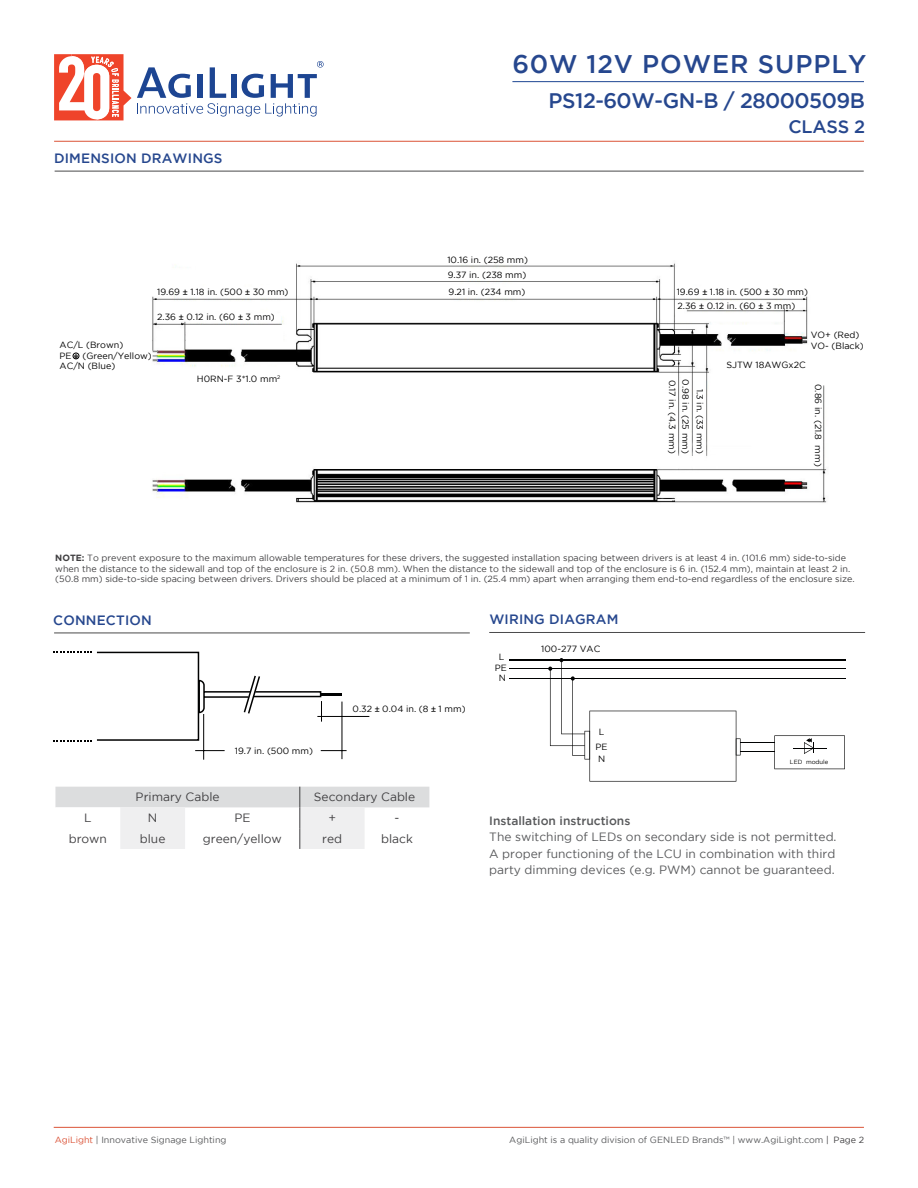
<style>
.page{position:relative;width:918px;height:1188px;background:#fff}
.page>*{position:absolute;margin:0;border:0;box-sizing:border-box;transform-origin:0 0}
.t1{font:500 25.5px "Gotham";letter-spacing:.04em;color:#26478e}
.t2{font:500 21px "Gotham";letter-spacing:-.025em;color:#26478e}
.t3{font:500 18px "Gotham";letter-spacing:-.01em;color:#26478e}
.t4{font:500 13.5px "Gotham";letter-spacing:.015em;color:#26478e}
.t5{font:12px/16.5px "Gotham";color:#58595b;text-align:justify}
.t6{font:12px "Gotham";color:#414042}
.t7{font:500 12px "Gotham";color:#58595b}
.t8{font:9px/10.5px "Gotham";color:#414042}
.t9{font:9px/13.5px "Gotham";color:#000}
.t10{font:9px "Gotham";color:#58595b}
.t11{font:6px "Gotham";color:#000}
.s1{font-family:"Arial"}
.s2{font-weight:700}
.s3{color:#db5337}
.s4{color:#414042}
</style>
<div class="page">
<hr style="left:54px;top:141px;width:810px;height:1px;background:#db5336">
<hr style="left:54px;top:1127px;width:810px;height:1px;background:#db5337">
<svg style="left:137px;top:61px;width:187px;height:56px"></svg>
<svg style="left:54px;top:54px;width:77px;height:66px"></svg>
<img style="left:152px;top:263px;width:675px;height:240px">
<hr style="left:55px;top:171px;width:809px;height:1px;background:#4a4a4b">
<svg style="left:55px;top:787px;width:374px;height:62px"></svg>
<hr style="left:54px;top:633px;width:416px;height:1px;background:#4a4a4b">
<hr style="left:489px;top:632px;width:376px;height:1px;background:#4a4a4b">
<hr style="left:509px;top:659px;width:337px;height:1px;background:#000101">
<hr style="left:509px;top:668px;width:337px;height:1px;background:#000101">
<hr style="left:740px;top:742px;width:35px;height:1px;background:#000101">
<hr style="left:740px;top:751px;width:35px;height:1px;background:#000101">
<svg style="left:774px;top:735px;width:71px;height:34px"></svg>
<div style="left:96px;top:652px;width:103px;height:89px;border:2px solid #000101"></div>
<svg style="left:53px;top:652px;width:39px;height:1px"></svg>
<svg style="left:53px;top:740px;width:39px;height:1px"></svg>
<hr style="left:321px;top:693px;width:21px;height:3px;background:#000101">
<hr style="left:203px;top:714px;width:1px;height:46px;background:#000101">
<hr style="left:195px;top:750px;width:30px;height:1px;background:#000101">
<hr style="left:342px;top:702px;width:1px;height:57px;background:#000101">
<svg style="left:321px;top:750px;width:26px;height:1px"></svg>
<svg style="left:198px;top:674px;width:124px;height:48px"></svg>
<hr style="left:317px;top:716px;width:52px;height:1px;background:#000101">
<hr style="left:509px;top:678px;width:337px;height:1px;background:#000101">
<svg style="left:548px;top:658px;width:193px;height:124px"></svg>
<hr style="left:512px;top:81px;width:352px;height:1px;background:#1d4592">
<svg style="left:73px;top:353px;width:6px;height:6px"></svg>
<h3 class="t4" style="left:54px;top:151px;width:170px">DIMENSION DRAWINGS</h3>
<p class="t9" style="left:157px;top:285px;width:133px">19.69 <span class="s1">±</span> 1.18 in. (500 <span class="s1">±</span> 30 mm)</p>
<p class="t9" style="left:157px;top:310px;width:119px">2.36 <span class="s1">±</span> 0.12 in. (60 <span class="s1">±</span> 3 mm)</p>
<h1 class="t1" style="left:513px;top:49px;width:355px">60W 12V POWER SUPPLY</h1>
<h2 class="t2" style="left:548px;top:89px;width:318px">PS12-60W-GN-B / 28000509B</h2>
<h3 class="t3" style="left:789px;top:116px;width:78px">CLASS 2</h3>
<p class="t9" style="left:447px;top:252px;width:82px;line-height:15.3px">10.16 in. (258 mm)<br>9.37 in. (238 mm)</p>
<p class="t9" style="left:449px;top:285px;width:78px">9.21 in. (234 mm)</p>
<p class="t9" style="left:677px;top:285px;width:133px">19.69 <span class="s1">±</span> 1.18 in. (500 <span class="s1">±</span> 30 mm)<br>2.36 <span class="s1">±</span> 0.12 in. (60 <span class="s1">±</span> 3 mm)</p>
<p class="t9" style="left:811px;top:328px;width:50px">VO+ (Red)</p>
<p class="t9" style="left:60px;top:338px;width:65px">AC/L (Brown)</p>
<p class="t9" style="left:811px;top:339px;width:54px">VO- (Black)</p>
<p class="t9" style="left:60px;top:350px;width:94px;line-height:10.5px">PE (Green/Yellow)<br>AC/N (Blue)</p>
<p class="t9" style="left:197px;top:372px;width:85px">H0RN-F 3*1.0 mm<sup>2</sup></p>
<p class="t9" style="left:726px;top:358px;width:81px">SJTW 18AWGx2C</p>
<p class="t9" style="left:679px;top:380px;width:76px;rotate:90deg">0.17 in. (4.3 mm)</p>
<p class="t9" style="left:693px;top:379px;width:76px;rotate:90deg">0.98 in. (25 mm)</p>
<p class="t9" style="left:707px;top:389px;width:67px;rotate:90deg">1.3 in. (33 mm)</p>
<p class="t9" style="left:825px;top:384px;width:84px;rotate:90deg">0.86 in. (21.8 mm)</p>
<p class="t8" style="left:55px;top:553px;width:801px"><span class="s2">NOTE:</span> To prevent exposure to the maximum allowable temperatures for these drivers, the suggested installation spacing between drivers is at least 4 in. (101.6 mm) side-to-side when the distance to the sidewall and top of the enclosure is 2 in. (50.8 mm). When the distance to the sidewall and top of the enclosure is 6 in. (152.4 mm), maintain at least 2 in. (50.8 mm) side-to-side spacing between drivers. Drivers should be placed at a minimum of 1 in. (25.4 mm) apart when arranging them end-to-end regardless of the enclosure size.</p>
<h3 class="t4" style="left:53px;top:612px;width:100px">CONNECTION</h3>
<h3 class="t4" style="left:489px;top:612px;width:131px">WIRING DIAGRAM</h3>
<p class="t9" style="left:235px;top:744px;width:80px">19.7 in. (500 mm)</p>
<p class="t9" style="left:353px;top:702px;width:114px">0.32 <span class="s1">±</span> 0.04 in. (8 <span class="s1">±</span> 1 mm)</p>
<h3 class="t6" style="left:136px;top:791px;width:85px">Primary Cable</h3>
<h3 class="t6" style="left:314px;top:791px;width:103px">Secondary Cable</h3>
<h3 class="t6" style="left:84px;top:811px;width:9px">L</h3>
<h3 class="t6" style="left:148px;top:811px;width:11px">N</h3>
<h3 class="t6" style="left:234px;top:811px;width:18px">PE</h3>
<h3 class="t6" style="left:328px;top:811px;width:9px">+</h3>
<h3 class="t6" style="left:395px;top:811px;width:6px">-</h3>
<h3 class="t6" style="left:69px;top:832px;width:40px">brown</h3>
<h3 class="t6" style="left:140px;top:832px;width:27px">blue</h3>
<h3 class="t6" style="left:203px;top:832px;width:81px">green/yellow</h3>
<h3 class="t6" style="left:322px;top:832px;width:21px">red</h3>
<h3 class="t6" style="left:381px;top:832px;width:33px">black</h3>
<p class="t9" style="left:499px;top:650px;width:7px">L</p>
<p class="t9" style="left:495px;top:661px;width:14px">PE</p>
<p class="t9" style="left:499px;top:671px;width:9px">N</p>
<p class="t9" style="left:541px;top:642px;width:61px">100-277 VAC</p>
<p class="t9" style="left:599px;top:725px;width:7px">L</p>
<p class="t9" style="left:596px;top:740px;width:14px">PE</p>
<p class="t9" style="left:598px;top:752px;width:9px">N</p>
<p class="t11" style="left:790px;top:758px;width:40px">LED module</p>
<h3 class="t7" style="left:489px;top:814px;width:143px">Installation instructions</h3>
<h3 class="t5" style="left:489px;top:829px;width:349px">The switching of LEDs on secondary side is not permitted.<br>A proper functioning of the LCU in combination with third party dimming devices (e.g. PWM) cannot be guaranteed.</h3>
<p class="t10" style="left:55px;top:1135px;width:173px"><span class="s3">AgiLight</span> | Innovative Signage Lighting</p>
<p class="t10" style="left:509px;top:1135px;width:356px">AgiLight is a quality division of GENLED Brands™ | www.AgiLight.com <span class="s4">| Page 2</span></p>
</div>
